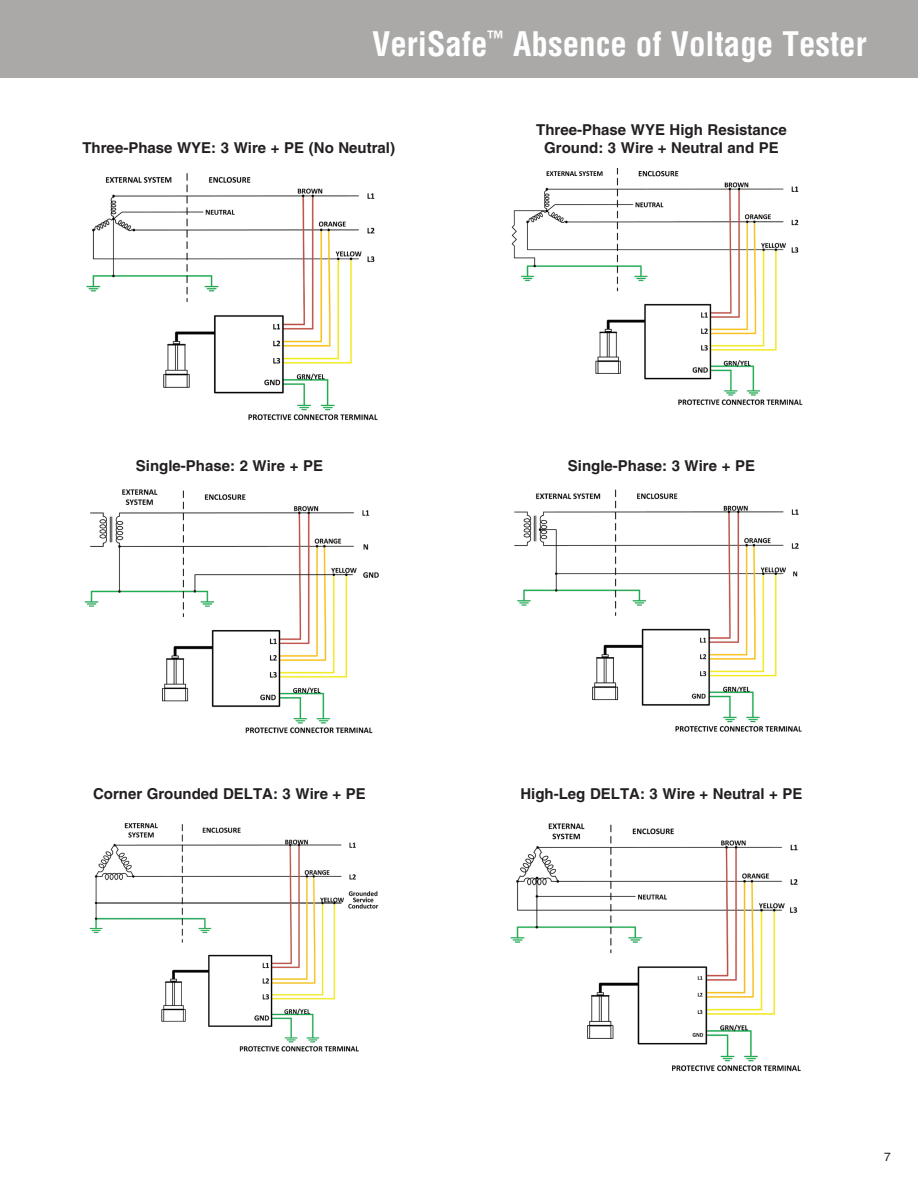
<style>
.page{position:relative;width:918px;height:1188px;background:#fff}
.page>*{position:absolute;margin:0;border:0;box-sizing:border-box;transform-origin:0 0}
.t1{font:700 condensed 33px "Helvetica";color:#fff}
.t2{font:700 15px/18px "Helvetica";color:#231f20;text-align:center}
.t3{font:12px "Helvetica";color:#231f20}
</style>
<div class="page">
<div style="left:0;top:0;width:918px;height:78px;background:#aaa9a8"></div>
<img style="left:86px;top:173px;width:292px;height:248px">
<img style="left:511px;top:169px;width:292px;height:236px">
<img style="left:84px;top:489px;width:295px;height:245px">
<img style="left:514px;top:489px;width:288px;height:243px">
<img style="left:89px;top:823px;width:290px;height:229px">
<img style="left:510px;top:823px;width:291px;height:249px">
<h1 class="t1" style="left:372px;top:23px;width:496px">VeriSafe<sup>™</sup> Absence of Voltage Tester</h1>
<p class="t2" style="left:82px;top:139px;width:314px">Three-Phase WYE: 3 Wire + PE (No Neutral)</p>
<p class="t2" style="left:536px;top:120px;width:252px">Three-Phase WYE High Resistance<br>Ground: 3 Wire + Neutral and PE</p>
<p class="t2" style="left:136px;top:456px;width:189px">Single-Phase: 2 Wire + PE</p>
<p class="t2" style="left:568px;top:456px;width:189px">Single-Phase: 3 Wire + PE</p>
<p class="t2" style="left:93px;top:784px;width:274px">Corner Grounded DELTA: 3 Wire + PE</p>
<p class="t2" style="left:520px;top:784px;width:284px">High-Leg DELTA: 3 Wire + Neutral + PE</p>
<p class="t3" style="left:884px;top:1150px;width:8px">7</p>
</div>
